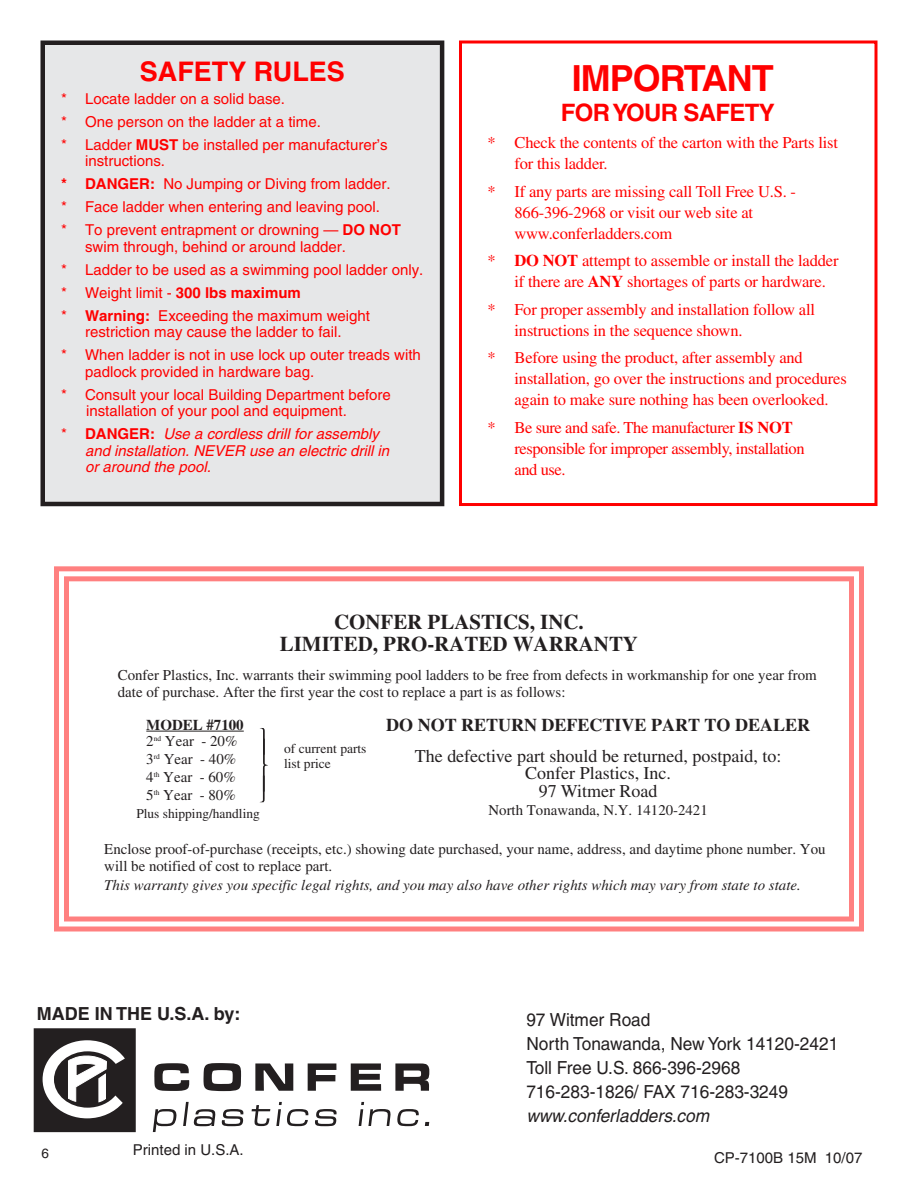
<style>
.page{position:relative;width:918px;height:1188px;background:#fff}
.page>*{position:absolute;margin:0;border:0;box-sizing:border-box;transform-origin:0 0}
.t1{font:700 36px "Helvetica";letter-spacing:-.03em;color:#f00}
.t2{font:700 27px "Helvetica";color:#f00}
.t3{font:700 24px "Helvetica";letter-spacing:-.03em;color:#f00}
.t4{font:700 21px/22.5px "Times";color:#231f20;text-align:center}
.t5{font:18px/24px "Helvetica";color:#231f20;scale:.96 1}
.t6{font:18px/17.7px "Times";color:#231f20;text-align:center}
.t7{font:700 18px "Times";color:#231f20}
.t8{font:italic 18px "Helvetica";color:#231f20;scale:.96 1}
.t9{font:700 18px "Helvetica";color:#231f20}
.t10{font:16.5px/21px "Times";letter-spacing:-.01em;color:#f00}
.t11{font:15px/23px "Helvetica";color:#f00}
.t12{font:15px/16.5px "Times";color:#231f20}
.t13{font:italic 15px "Times";color:#231f20}
.t14{font:italic 15px/16.5px "Helvetica";color:#f00}
.t15{font:15px "Helvetica";color:#231f20}
.t16{font:700 15px/16.5px "Times";color:#231f20}
.t17{font:14.85px "Times";color:#231f20}
.t18{font:13.5px/15px "Times";color:#231f20}
.t19{font:13.5px "Helvetica";color:#231f20}
.s1{font-weight:700}
.s2{font-style:italic}
.s3{font-weight:400}
</style>
<div class="page">
<svg style="left:154px;top:1063px;width:35px;height:28px"></svg>
<svg style="left:204px;top:1063px;width:37px;height:28px"></svg>
<svg style="left:255px;top:1063px;width:38px;height:28px"></svg>
<svg style="left:308px;top:1063px;width:28px;height:28px"></svg>
<svg style="left:351px;top:1063px;width:30px;height:28px"></svg>
<svg style="left:395px;top:1063px;width:34px;height:28px"></svg>
<svg style="left:153px;top:1109px;width:24px;height:23px"></svg>
<svg style="left:183px;top:1102px;width:33px;height:24px"></svg>
<svg style="left:222px;top:1109px;width:21px;height:17px"></svg>
<svg style="left:252px;top:1105px;width:18px;height:21px"></svg>
<svg style="left:276px;top:1102px;width:33px;height:24px"></svg>
<svg style="left:315px;top:1109px;width:22px;height:17px"></svg>
<svg style="left:359px;top:1102px;width:32px;height:24px"></svg>
<svg style="left:397px;top:1109px;width:22px;height:17px"></svg>
<svg style="left:425px;top:1122px;width:4px;height:4px"></svg>
<div style="left:35px;top:1029px;width:100px;height:102px;background:#231f20"></div>
<div style="left:34px;top:1028px;width:102px;height:104px;border:2px solid #231f20"></div>
<svg style="left:43px;top:1028px;width:82px;height:90px"></svg>
<svg style="left:54px;top:566px;width:810px;height:366px"></svg>
<hr style="left:146px;top:731px;width:98px;height:1px;background:#231f20">
<svg style="left:259px;top:728px;width:10px;height:76px"></svg>
<div style="left:459px;top:40px;width:419px;height:466px;border:3px solid #f00"></div>
<div style="left:43px;top:43px;width:399px;height:461px;background:#e6e7e8"></div>
<div style="left:40px;top:40px;width:404px;height:466px;border:4px solid #231f20"></div>
<h2 class="t2" style="left:140px;top:61px;width:206px">SAFETY RULES</h2>
<p class="t11" style="left:61px;top:88px;width:328px">* Locate ladder on a solid base.<br>* One person on the ladder at a time.<br>* Ladder <span class="s1">MUST</span> be installed per manufacturer’s</p>
<p class="t11" style="left:61px;top:151px;width:341px;text-indent:24px">instructions.<br><span class="s1">* DANGER:</span> No Jumping or Diving from ladder.<br>* Face ladder when entering and leaving pool.<br>* To prevent entrapment or drowning — <span class="s1">DO NOT</span></p>
<p class="t11" style="left:61px;top:236px;width:364px;text-indent:24px">swim through, behind or around ladder.<br>* Ladder to be used as a swimming pool ladder only. * Weight limit - <span class="s1">300 lbs maximum<br></span>* <span class="s1">Warning:</span> Exceeding the maximum weight</p>
<p class="t11" style="left:61px;top:322px;width:361px;text-indent:24px">restriction may cause the ladder to fail.<br>* When ladder is not in use lock up outer treads with</p>
<p class="t11" style="left:61px;top:361px;width:331px;text-indent:24px">padlock provided in hardware bag.<br>* Consult your local Building Department before</p>
<p class="t11" style="left:61px;top:401px;width:320px;text-align:center">installation of your pool and equipment.<br>* <span class="s1">D A N G E R :</span> <span class="s2">Use a cordless drill for assembly</span></p>
<p class="t14" style="left:85px;top:443px;width:309px">and installation. NEVER use an electric drill in or around the pool.</p>
<h1 class="t1" style="left:572px;top:65px;width:204px">IMPORTANT</h1>
<h3 class="t3" style="left:561px;top:104px;width:216px">FOR YOUR SAFETY</h3>
<p class="t10" style="left:515px;top:134px;width:325px;text-indent:-27px">* Check the contents of the carton with the Parts list for this ladder.</p>
<p class="t10" style="left:515px;top:182px;width:283px;text-indent:-27px">* If any parts are missing call Toll Free U.S. -<br>866-396-2968 or visit our web site at www.conferladders.com</p>
<p class="t10" style="left:515px;top:252px;width:325px;text-indent:-27px">* <span class="s1">DO NOT</span> attempt to assemble or install the ladder if there are <span class="s1">ANY</span> shortages of parts or hardware.</p>
<p class="t10" style="left:515px;top:300px;width:302px;text-indent:-27px">* For proper assembly and installation follow all instructions in the sequence shown.</p>
<p class="t10" style="left:515px;top:349px;width:334px;text-indent:-27px">* Before using the product, after assembly and installation, go over the instructions and procedures again to make sure nothing has been overlooked.</p>
<p class="t10" style="left:515px;top:418px;width:292px;text-indent:-27px">* Be sure and safe. The manufacturer <span class="s1">IS NOT </span>responsible for improper assembly, installation and use.</p>
<h3 class="t4" style="left:280px;top:612px;width:360px">CONFER PLASTICS, INC.<br>LIMITED, PRO-RATED WARRANTY</h3>
<p class="t12" style="left:118px;top:668px;width:700px">Confer Plastics, Inc. warrants their swimming pool ladders to be free from defects in workmanship for one year from date of purchase. After the first year the cost to replace a part is as follows:</p>
<p class="t16" style="left:146px;top:718px;width:99px">MODEL #7100<br><span class="s3">2</span><sup>nd</sup> <span class="s3">Year - 20%</span></p>
<p class="t12" style="left:146px;top:752px;width:91px;line-height:18px;text-align:justify">3<sup>rd</sup> Year - 40% 4<sup>th</sup> Year - 60% 5<sup>th</sup> Year - 80%</p>
<p class="t18" style="left:136px;top:807px;width:125px">Plus shipping/handling</p>
<p class="t12" style="left:104px;top:842px;width:723px">Enclose proof-of-purchase (receipts, etc.) showing date purchased, your name, address, and daytime phone number. You will be notified of cost to replace part.</p>
<p class="t13" style="left:104px;top:880px;width:698px">This warranty gives you specific legal rights, and you may also have other rights which may vary from state to state.</p>
<p class="t7" style="left:386px;top:719px;width:425px">DO NOT RETURN DEFECTIVE PART TO DEALER</p>
<p class="t6" style="left:415px;top:748px;width:368px">The defective part should be returned, postpaid, to:<br>Confer Plastics, Inc.<br>97 Witmer Road</p>
<p class="t17" style="left:489px;top:804px;width:221px">North Tonawanda, N.Y. 14120-2421</p>
<p class="t18" style="left:284px;top:742px;width:84px">of current parts list price</p>
<p class="t9" style="left:37px;top:1007px;width:205px">MADE IN THE U.S.A. by:</p>
<p class="t5" style="left:526px;top:1009px;width:326px">97 Witmer Road<br>North Tonawanda, New York 14120-2421<br>Toll Free U.S. 866-396-2968<br>716-283-1826/ FAX 716-283-3249</p>
<p class="t8" style="left:526px;top:1109px;width:195px">www.conferladders.com</p>
<p class="t15" style="left:133px;top:1144px;width:112px">Printed in U.S.A.</p>
<p class="t19" style="left:42px;top:1149px;width:9px">6</p>
<p class="t15" style="left:714px;top:1152px;width:150px">CP-7100B 15M 10/07</p>
</div>
